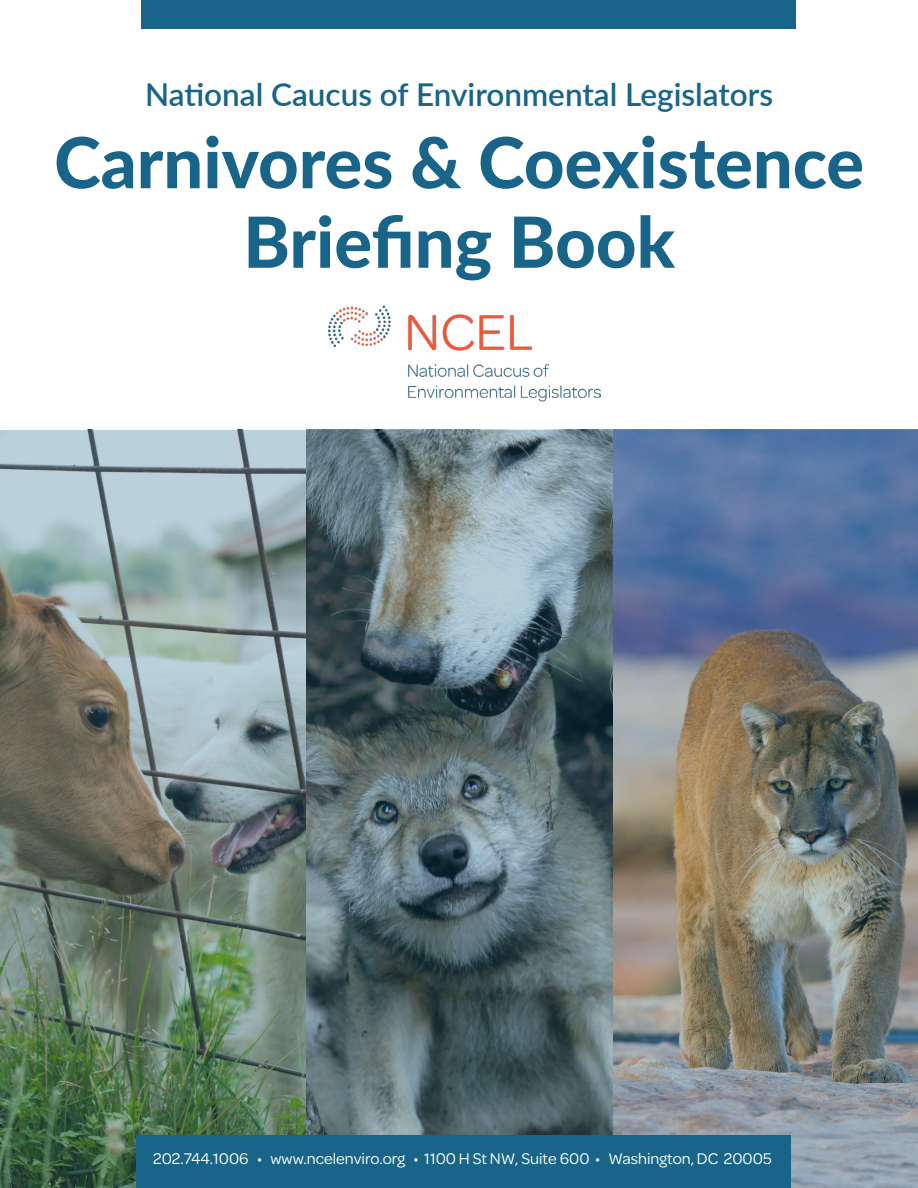
<style>
.page{position:relative;width:918px;height:1188px;background:#fff}
.page>*{position:absolute;margin:0;border:0;box-sizing:border-box;transform-origin:0 0}
.t1{font:800 70.5px/79.5px "Lato";color:#186589;text-align:center}
.t2{font:600 31.5px "Lato";color:#186589}
.t3{font:16.5px "Omnes";color:#fff}
</style>
<div class="page">
<img style="left:0;top:430px;width:918px;height:758px">
<div style="left:136px;top:1135px;width:655px;height:53px;background:#186589"></div>
<div style="left:141px;top:0;width:655px;height:29px;background:#186589"></div>
<img style="left:328px;top:306px;width:272px;height:95px">
<h2 class="t2" style="left:145px;top:71px;width:630px">National Caucus of Environmental Legislators</h2>
<h1 class="t1" style="left:54px;top:120px;width:811px">Carnivores &amp; Coexistence<br>Briefing Book</h1>
<p class="t3" style="left:153px;top:1148px;width:620px">202.744.1006 • www.ncelenviro.org • 1100 H St NW, Suite 600 • Washington, DC 20005</p>
</div>
